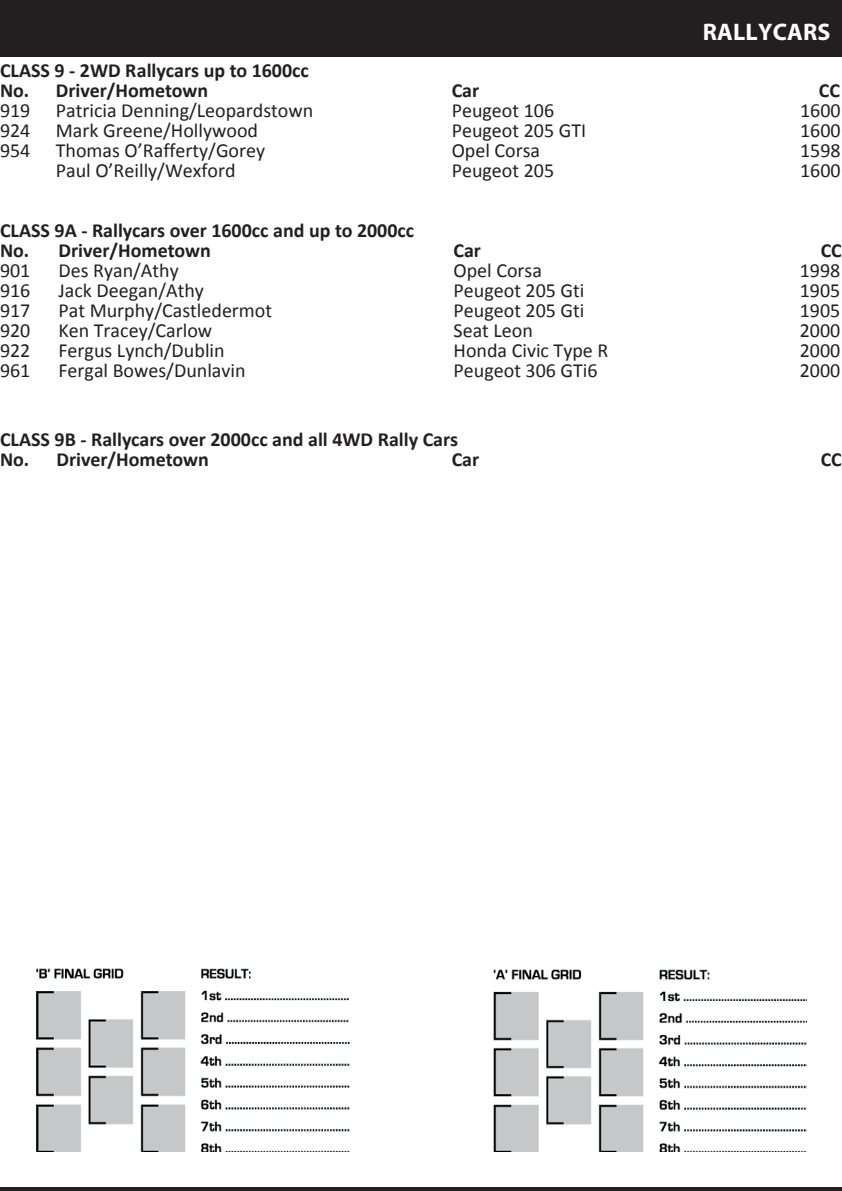
<style>
.page{position:relative;width:842px;height:1191px;background:#fff}
.page>*{position:absolute;margin:0;border:0;box-sizing:border-box;transform-origin:0 0}
.t1{font:700 24px "Myriad Pro";letter-spacing:.01em;color:#fff}
.t2{font:20px "Calibri";color:#231f20}
.t3{font:700 20px/20px "Calibri";color:#231f20}
</style>
<div class="page">
<img style="left:37px;top:968px;width:313px;height:183px">
<img style="left:493px;top:969px;width:314px;height:182px">
<div style="left:0;top:0;width:842px;height:57px;background:#231f20"></div>
<hr style="left:0;top:1187px;width:842px;height:4px;background:#231f20">
<p class="t3" style="left:0;top:62px;width:310px">CLASS 9 - 2WD Rallycars up to 1600cc<br>No. Driver/Hometown</p>
<p class="t1" style="left:703px;top:22px;width:129px">RALLYCARS</p>
<p class="t3" style="left:452px;top:82px;width:29px">Car</p>
<p class="t3" style="left:819px;top:82px;width:23px">CC</p>
<p class="t2" style="left:0;top:102px;width:32px">919</p>
<p class="t2" style="left:56px;top:102px;width:259px">Patricia Denning/Leopardstown</p>
<p class="t2" style="left:452px;top:102px;width:104px">Peugeot 106</p>
<p class="t2" style="left:800px;top:102px;width:42px">1600</p>
<p class="t2" style="left:0;top:122px;width:32px">924</p>
<p class="t2" style="left:56px;top:122px;width:204px">Mark Greene/Hollywood</p>
<p class="t2" style="left:452px;top:122px;width:136px">Peugeot 205 GTI</p>
<p class="t2" style="left:800px;top:122px;width:42px">1600</p>
<p class="t2" style="left:0;top:142px;width:32px">954</p>
<p class="t2" style="left:56px;top:142px;width:211px">Thomas O’Rafferty/Gorey</p>
<p class="t2" style="left:452px;top:142px;width:90px">Opel Corsa</p>
<p class="t2" style="left:800px;top:142px;width:42px">1598</p>
<p class="t2" style="left:56px;top:162px;width:181px">Paul O’Reilly/Wexford</p>
<p class="t2" style="left:452px;top:162px;width:104px">Peugeot 205</p>
<p class="t2" style="left:800px;top:162px;width:42px">1600</p>
<p class="t3" style="left:0;top:222px;width:416px">CLASS 9A - Rallycars over 1600cc and up to 2000cc<br>No. Driver/Hometown</p>
<p class="t3" style="left:453px;top:242px;width:29px">Car</p>
<p class="t3" style="left:821px;top:242px;width:23px">CC</p>
<p class="t2" style="left:0;top:262px;width:32px">901</p>
<p class="t2" style="left:58px;top:262px;width:122px">Des Ryan/Athy</p>
<p class="t2" style="left:454px;top:262px;width:90px">Opel Corsa</p>
<p class="t2" style="left:800px;top:262px;width:42px">1998</p>
<p class="t2" style="left:0;top:282px;width:32px">916</p>
<p class="t2" style="left:58px;top:282px;width:147px">Jack Deegan/Athy</p>
<p class="t2" style="left:454px;top:282px;width:132px">Peugeot 205 Gti</p>
<p class="t2" style="left:800px;top:282px;width:42px">1905</p>
<p class="t2" style="left:0;top:302px;width:32px">917</p>
<p class="t2" style="left:58px;top:302px;width:215px">Pat Murphy/Castledermot</p>
<p class="t2" style="left:454px;top:302px;width:132px">Peugeot 205 Gti</p>
<p class="t2" style="left:800px;top:302px;width:42px">1905</p>
<p class="t2" style="left:0;top:322px;width:32px">920</p>
<p class="t2" style="left:58px;top:322px;width:155px">Ken Tracey/Carlow</p>
<p class="t2" style="left:454px;top:322px;width:81px">Seat Leon</p>
<p class="t2" style="left:800px;top:322px;width:42px">2000</p>
<p class="t2" style="left:0;top:342px;width:32px">922</p>
<p class="t2" style="left:58px;top:342px;width:168px">Fergus Lynch/Dublin</p>
<p class="t2" style="left:454px;top:342px;width:156px">Honda Civic Type R</p>
<p class="t2" style="left:800px;top:342px;width:42px">2000</p>
<p class="t2" style="left:0;top:362px;width:32px">961</p>
<p class="t2" style="left:58px;top:362px;width:189px">Fergal Bowes/Dunlavin</p>
<p class="t2" style="left:454px;top:362px;width:146px">Peugeot 306 GTi6</p>
<p class="t2" style="left:800px;top:362px;width:42px">2000</p>
<p class="t3" style="left:0;top:431px;width:460px">CLASS 9B - Rallycars over 2000cc and all 4WD Rally Cars<br>No. Driver/Hometown</p>
<p class="t3" style="left:452px;top:451px;width:29px">Car</p>
<p class="t3" style="left:821px;top:451px;width:23px">CC</p>
</div>
